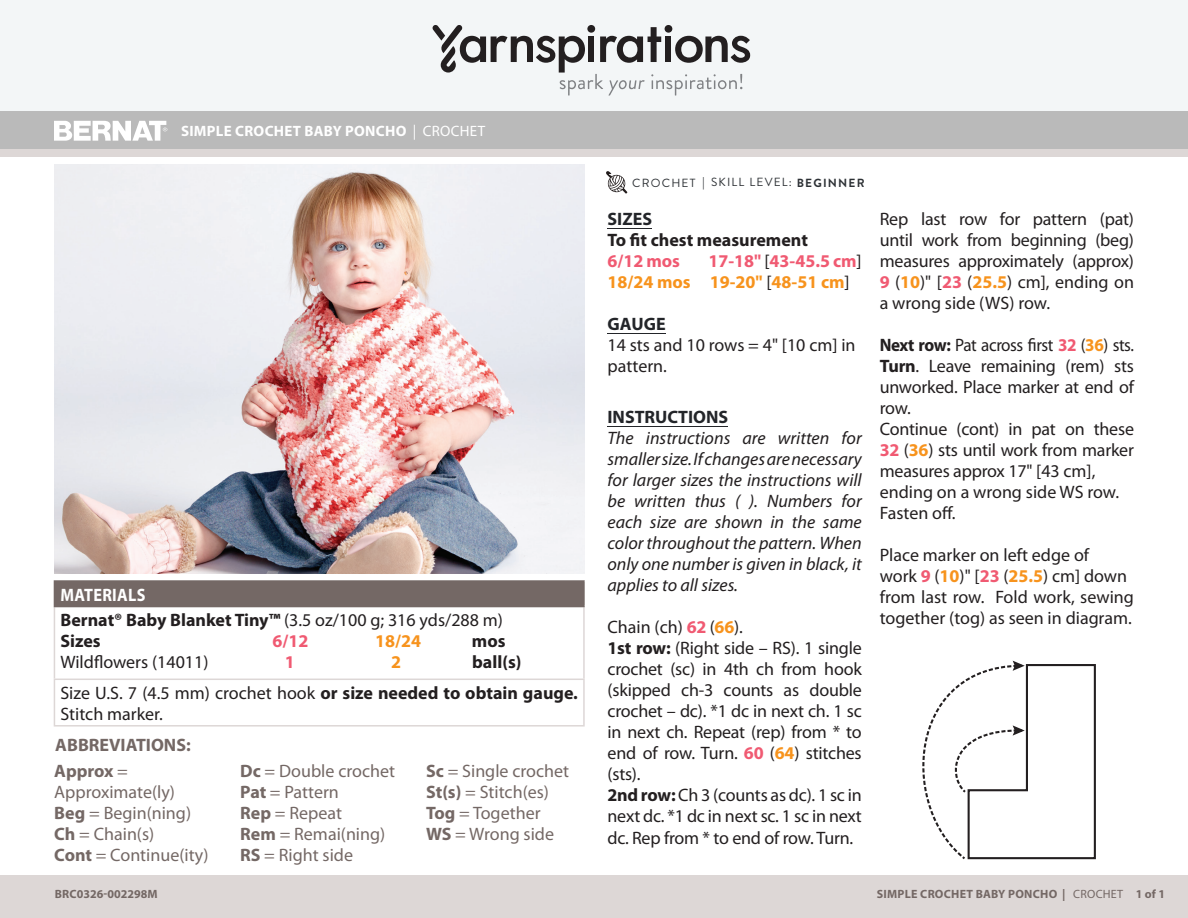
<style>
.page{position:relative;width:1188px;height:918px;background:#fff}
.page>*{position:absolute;margin:0;border:0;box-sizing:border-box;transform-origin:0 0}
.t1{font:18px/21px "Myriad Pro";letter-spacing:-.01em;color:#231f20}
.t2{font:italic 18px/21px "Myriad Pro";color:#231f20}
.t3{font:18px/21px "Myriad Pro";letter-spacing:-.01em;color:#231f20;scale:.95 1}
.t4{font:18px/21px "Myriad Pro";color:#746865}
.t5{font:700 18px/21px "Myriad Pro";color:#231f20}
.t6{font:700 18px/21px "Myriad Pro";color:#f7931d}
.t7{font:700 18px "Myriad Pro";color:#746865}
.t8{font:700 18px "Myriad Pro";color:#f05a72}
.Pattern_Title{font:700 15px "Myriad Pro";letter-spacing:.02em;color:#fff}
.t9{font:700 12px "Myriad Pro";letter-spacing:.02em;color:#746865}
.t10{font:700 12px "Myriad Pro";color:#746865}
.t11{font:11.85px "Brandon Grotesque";letter-spacing:.1em;color:#2d3135}
.s1{font-weight:400}
.s2{font-weight:700;color:#fff}
.s3{font-weight:700}
.s4{color:#232529}
.s5{color:#f05a72}
.s6{font-weight:400;color:#231f20}
.s7{font-weight:700;color:#232529}
.s8{font-weight:700;font-style:normal;color:#232529}
.s9{font-weight:700;color:#f05a72}
.s10{font-weight:700;color:#f7931d}
</style>
<div class="page">
<div style="left:0;top:111px;width:1188px;height:38px;background:#bababa"></div>
<div style="left:0;top:0;width:1188px;height:111px;background:#f3f6f7"></div>
<svg style="left:433px;top:25px;width:318px;height:71px"></svg>
<div style="left:0;top:149px;width:1188px;height:769px;background:#ddd7d6"></div>
<div style="left:0;top:157px;width:1188px;height:717px;background:#fff"></div>
<svg style="left:54px;top:120px;width:113px;height:21px"></svg>
<div style="left:54px;top:581px;width:530px;height:26px;background:#746865"></div>
<hr style="left:583px;top:582px;width:2px;height:24px;background:#746865">
<hr style="left:54px;top:580px;width:531px;height:2px;background:#746865">
<hr style="left:54px;top:607px;width:1px;height:72px;background:#ddd7d6">
<hr style="left:583px;top:607px;width:2px;height:72px;background:#ddd7d6">
<hr style="left:54px;top:606px;width:531px;height:1px;background:#746865">
<hr style="left:54px;top:680px;width:1px;height:45px;background:#ddd7d6">
<hr style="left:583px;top:680px;width:2px;height:45px;background:#ddd7d6">
<hr style="left:54px;top:679px;width:531px;height:1px;background:#ddd7d6">
<hr style="left:54px;top:725px;width:531px;height:2px;background:#ddd7d6">
<img style="left:54px;top:164px;width:531px;height:410px">
<svg style="left:922px;top:661px;width:174px;height:199px"></svg>
<hr style="left:608px;top:228px;width:44px;height:1px;background:#232529">
<hr style="left:608px;top:333px;width:58px;height:1px;background:#232529">
<hr style="left:608px;top:426px;width:120px;height:1px;background:#232529">
<svg style="left:606px;top:171px;width:21px;height:23px"></svg>
<p class="Pattern_Title" style="left:181px;top:121px;width:306px">SIMPLE CROCHET BABY PONCHO <span class="s1">| CROCHET</span></p>
<p class="Pattern_Title" style="left:189px;top:121px;width:271px">PEEDY TEXTURE DISHCL TH <span class="s1">| CROCHET</span></p>
<p class="t1" style="left:60px;top:581px;width:444px;line-height:25.5px"><span class="s2">MATERIALS<br></span><span class="s3">Bernat® Baby Blanket Tiny™</span> (3.5 oz/100 g; 316 yds/288 m)</p>
<p class="t5" style="left:60px;top:630px;width:42px">Sizes</p>
<p class="t8" style="left:272px;top:629px;width:37px">6/12</p>
<p class="t6" style="left:375px;top:630px;width:47px">18/24</p>
<p class="t5" style="left:472px;top:630px;width:35px">mos</p>
<p class="t1" style="left:60px;top:651px;width:150px">Wildflowers (14011)</p>
<p class="t8" style="left:285px;top:650px;width:11px">1</p>
<p class="t6" style="left:391px;top:651px;width:11px">2</p>
<p class="t5" style="left:60px;top:646px;width:519px;line-height:30.8px;text-indent:412px">ball(s)<br><span class="s1">Size U.S. 7 (4.5 mm) crochet hook</span> or size needed to obtain gauge.</p>
<p class="t1" style="left:60px;top:703px;width:104px">Stitch marker.</p>
<p class="t7" style="left:55px;top:734px;width:137px">ABBREVIATIONS:</p>
<p class="t4" style="left:54px;top:760px;width:156px"><span class="s3">Approx</span> =<br>Approximate(ly)<br><span class="s3">Beg</span> = Begin(ning)<br><span class="s3">Ch</span> = Chain(s)<br><span class="s3">Cont</span> = Continue(ity)</p>
<p class="t4" style="left:240px;top:760px;width:156px"><span class="s3">Dc</span> = Double crochet<br><span class="s3">Pat</span> = Pattern<br><span class="s3">Rep</span> = Repeat<br><span class="s3">Rem</span> = Remai(ning)<br><span class="s3">RS</span> = Right side</p>
<p class="t4" style="left:426px;top:760px;width:145px"><span class="s3">Sc</span> = Single crochet<br><span class="s3">St(s)</span> = Stitch(es)<br><span class="s3">Tog</span> = Together<br><span class="s3">WS</span> = Wrong side</p>
<p class="t10" style="left:55px;top:886px;width:105px">BRC0326-002298M</p>
<p class="t11" style="left:632px;top:174px;width:234px">CROCHET <span class="s3">|</span> SKILL LEVEL: <span class="s3">BEGINNER</span></p>
<p class="t5" style="left:608px;top:208px;width:202px"><span class="s4">SIZES<br></span>To fit chest measurement<br><span class="s5">6/12 mos</span></p>
<p class="t6" style="left:608px;top:250px;width:256px;text-indent:101px"><span class="s5">17-18"</span> <span class="s6">[</span><span class="s5">43-45.5 cm</span><span class="s6">]<br></span>18/24 mos 19-20" <span class="s6">[</span>48-51 cm<span class="s6">]</span></p>
<p class="t1" style="left:608px;top:313px;width:250px"><span class="s7">GAUGE<br></span>14 sts and 10 rows = 4" [10 cm] in pattern.</p>
<p class="t2" style="left:608px;top:406px;width:256px"><span class="s8">INSTRUCTIONS<br></span>The instructions are written for smaller size. If changes are necessary for larger sizes the instructions will be written thus ( ). Numbers for each size are shown in the same color throughout the pattern. When only one number is given in black, it applies to all sizes.</p>
<p class="t1" style="left:608px;top:616px;width:256px">Chain (ch) <span class="s9">62</span> (<span class="s10">66</span>).<br><span class="s3">1st row:</span> (Right side – RS). 1 single crochet (sc) in 4th ch from hook (skipped ch-3 counts as double crochet – dc). *1 dc in next ch. 1 sc in next ch. Repeat (rep) from * to end of row. Turn. <span class="s9">60</span> (<span class="s10">64</span>) stitches (sts).<br><span class="s3">2nd row:</span> Ch 3 (counts as dc). 1 sc in next dc. *1 dc in next sc. 1 sc in next dc. Rep from * to end of row. Turn.</p>
<p class="t1" style="left:880px;top:208px;width:256px;text-align:justify">Rep last row for pattern (pat) until work from beginning (beg) measures approximately (approx)<br><span class="s9">9</span> (<span class="s10">10</span>)" [<span class="s9">23</span> (<span class="s10">25.5</span>) cm], ending on a wrong side (WS) row.</p>
<p class="t3" style="left:880px;top:334px;width:269px"><span class="s3">Next row:</span> Pat across first <span class="s9">32</span> (<span class="s10">36</span>) sts.<br><span class="s3">Turn</span>. Leave remaining (rem) sts unworked. Place marker at end of row.<br>Continue (cont) in pat on these<br><span class="s9">32</span> (<span class="s10">36</span>) sts until work from marker measures approx 17" [43 cm], ending on a wrong side WS row.<br>Fasten off.</p>
<p class="t1" style="left:880px;top:544px;width:256px">Place marker on left edge of<br>work <span class="s9">9</span> (<span class="s10">10</span>)" [<span class="s9">23</span> (<span class="s10">25.5</span>) cm] down from last row. Fold work, sewing together (tog) as seen in diagram.</p>
<p class="t9" style="left:877px;top:886px;width:290px">SIMPLE CROCHET BABY PONCHO | <span class="s1">CROCHET</span> 1 of 1</p>
<p class="t9" style="left:846px;top:887px;width:289px">GRANNY STRAWBERRY DISHCL TH | <span class="s1">CROCHET 1 of 1</span></p>
</div>
